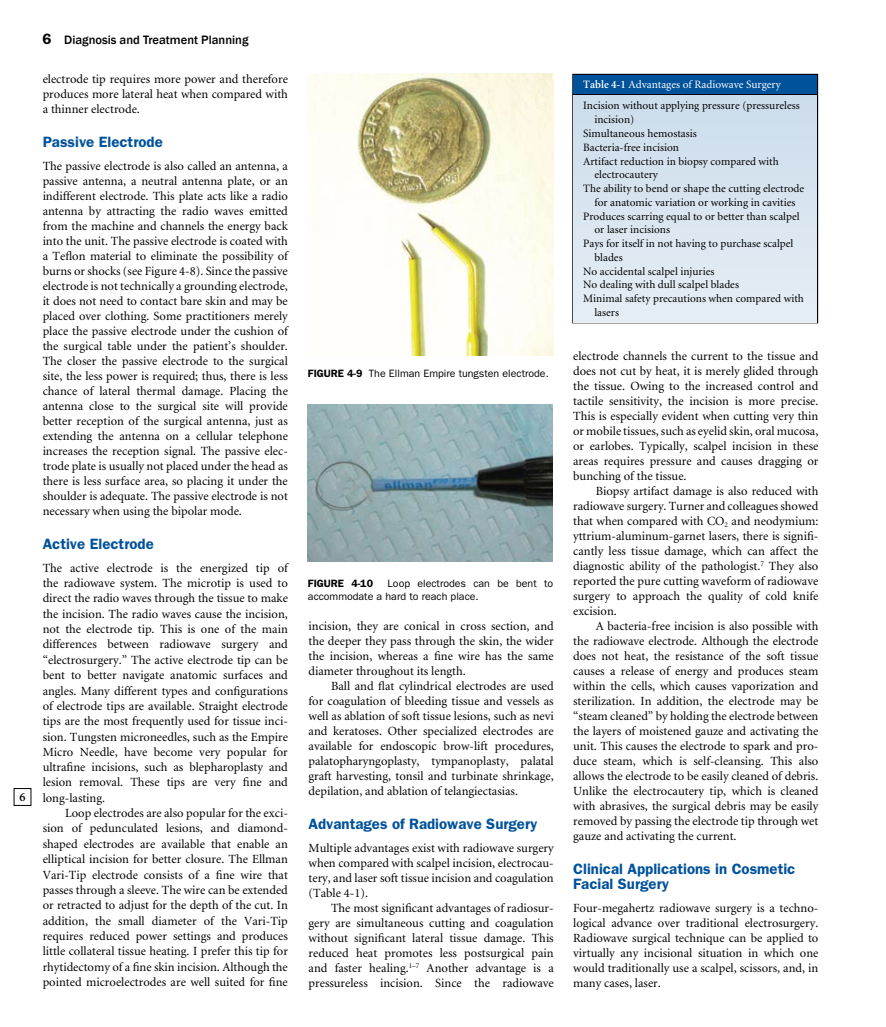
<style>
.page{position:relative;width:886px;height:1027px;background:#fff}
.page>*{position:absolute;margin:0;border:0;box-sizing:border-box;transform-origin:0 0}
.t1{font:600 15px/15px "Franklin Gothic";color:#00529b}
.t2{font:12.5px/15px "Minion";color:#000;text-align:justify}
.t3{font:500 12.5px "Franklin Gothic";color:#000}
.t4{font:600 12.5px "Minion";color:#000}
.t5{font:11.25px/21.9px "Minion";color:#000}
.t6{font:10.62px/13.8px "Franklin Gothic";color:#000}
.t7{font:600 10.62px "Franklin Gothic";color:#000}
.s1{font-weight:600}
.s2{font-weight:600;color:#fff}
.s3{color:#fff}
</style>
<div class="page">
<img style="left:308px;top:74px;width:245px;height:281px">
<img style="left:308px;top:405px;width:244px;height:156px">
<hr style="left:572px;top:94px;width:245px;height:1px;background:#000">
<div style="left:573px;top:75px;width:243px;height:19px;background:#00529b"></div>
<div style="left:573px;top:95px;width:243px;height:227px;background:#d9e5f0"></div>
<p class="t4" style="left:19px;top:790px;width:8px">6</p>
<p class="t3" style="left:64px;top:32px;width:186px">Diagnosis and Treatment Planning</p>
<p class="t2" style="left:43px;top:72px;width:247px">electrode tip requires more power and therefore produces more lateral heat when compared with a thinner electrode.</p>
<p class="t1" style="left:43px;top:134px;width:121px">Passive Electrode</p>
<p class="t2" style="left:43px;top:158px;width:247px">The passive electrode is also called an antenna, a passive antenna, a neutral antenna plate, or an indifferent electrode. This plate acts like a radio antenna by attracting the radio waves emitted from the machine and channels the energy back into the unit. The passive electrode is coated with a Teflon material to eliminate the possibility of burns or shocks (see Figure 4-8). Since the passive electrode is not technically a grounding electrode, it does not need to contact bare skin and may be placed over clothing. Some practitioners merely place the passive electrode under the cushion of the surgical table under the patient’s shoulder.<br>The closer the passive electrode to the surgical site, the less power is required; thus, there is less chance of lateral thermal damage. Placing the antenna close to the surgical site will provide better reception of the surgical antenna, just as extending the antenna on a cellular telephone increases the reception signal. The passive elec&shy;trode plate is usually not placed under the head as there is less surface area, so placing it under the shoulder is adequate. The passive electrode is not necessary when using the bipolar mode.</p>
<p class="t1" style="left:43px;top:536px;width:113px">Active Electrode</p>
<p class="t2" style="left:43px;top:560px;width:247px;line-height:15.4px">The active electrode is the energized tip of the radiowave system. The microtip is used to direct the radio waves through the tissue to make the incision. The radio waves cause the incision, not the electrode tip. This is one of the main differences between radiowave surgery and “electrosurgery.” The active electrode tip can be bent to better navigate anatomic surfaces and angles. Many different types and configurations of electrode tips are available. Straight electrode tips are the most frequently used for tissue inci&shy;sion. Tungsten microneedles, such as the Empire Micro Needle, have become very popular for ultrafine incisions, such as blepharoplasty and lesion removal. These tips are very fine and long-lasting.</p>
<p class="t2" style="left:43px;top:805px;width:247px;line-height:15.4px;text-indent:22px">Loop electrodes are also popular for the exci&shy;sion of pedunculated lesions, and diamond&shy;shaped electrodes are available that enable an elliptical incision for better closure. The Ellman Vari-Tip electrode consists of a fine wire that passes through a sleeve. The wire can be extended or retracted to adjust for the depth of the cut. In addition, the small diameter of the Vari-Tip requires reduced power settings and produces little collateral tissue heating. I prefer this tip for rhytidectomy of a fine skin incision. Although the pointed microelectrodes are well suited for fine</p>
<p class="t6" style="left:308px;top:366px;width:242px"><span class="s1">Figure 4-9</span> The Ellman Empire tungsten electrode.</p>
<p class="t7" style="left:308px;top:576px;width:67px">Figure 4-10</p>
<p class="t6" style="left:308px;top:576px;width:247px;text-indent:80px">Loop electrodes can be bent to accommodate a hard to reach place.</p>
<p class="t2" style="left:308px;top:619px;width:246px">incision, they are conical in cross section, and the deeper they pass through the skin, the wider the incision, whereas a fine wire has the same diameter throughout its length.</p>
<p class="t2" style="left:308px;top:679px;width:247px;text-indent:22px">Ball and flat cylindrical electrodes are used for coagulation of bleeding tissue and vessels as well as ablation of soft tissue lesions, such as nevi and keratoses. Other specialized electrodes are available for endoscopic brow-lift procedures, palatopharyngoplasty, tympanoplasty, palatal graft harvesting, tonsil and turbinate shrinkage, depilation, and ablation of telangiectasias.</p>
<p class="t1" style="left:308px;top:816px;width:230px">Advantages of Radiowave Surgery</p>
<p class="t2" style="left:308px;top:840px;width:247px">Multiple advantages exist with radiowave surgery when compared with scalpel incision, electrocau&shy;tery, and laser soft tissue incision and coagulation (Table 4-1).</p>
<p class="t2" style="left:308px;top:900px;width:247px;text-indent:22px">The most significant advantages of radiosur&shy;gery are simultaneous cutting and coagulation without significant lateral tissue damage. This reduced heat promotes less postsurgical pain and faster healing.<sup>1–7</sup> Another advantage is a pressureless incision. Since the radiowave</p>
<p class="t5" style="left:583px;top:73px;width:218px"><span class="s2">Table 4-1</span> <span class="s3">Advantages of Radiowave Surgery<br></span>Incision without applying pressure (pressureless</p>
<p class="t5" style="left:594px;top:109px;width:41px">incision)</p>
<p class="t5" style="left:583px;top:123px;width:115px">Simultaneous hemostasis</p>
<p class="t5" style="left:583px;top:136px;width:97px">Bacteria-free incision</p>
<p class="t5" style="left:583px;top:150px;width:197px">Artifact reduction in biopsy compared with</p>
<p class="t5" style="left:594px;top:164px;width:65px">electrocautery</p>
<p class="t5" style="left:583px;top:178px;width:222px">The ability to bend or shape the cutting electrode</p>
<p class="t5" style="left:594px;top:191px;width:202px">for anatomic variation or working in cavities</p>
<p class="t5" style="left:583px;top:205px;width:218px">Produces scarring equal to or better than scalpel</p>
<p class="t5" style="left:594px;top:219px;width:77px">or laser incisions</p>
<p class="t5" style="left:583px;top:233px;width:212px">Pays for itself in not having to purchase scalpel</p>
<p class="t5" style="left:594px;top:246px;width:30px">blades</p>
<p class="t5" style="left:583px;top:260px;width:133px">No accidental scalpel injuries</p>
<p class="t5" style="left:583px;top:274px;width:157px">No dealing with dull scalpel blades</p>
<p class="t5" style="left:583px;top:288px;width:222px">Minimal safety precautions when compared with</p>
<p class="t5" style="left:594px;top:301px;width:26px">lasers</p>
<p class="t2" style="left:573px;top:348px;width:247px">electrode channels the current to the tissue and does not cut by heat, it is merely glided through the tissue. Owing to the increased control and tactile sensitivity, the incision is more precise.<br>This is especially evident when cutting very thin or mobile tissues, such as eyelid skin, oral mucosa, or earlobes. Typically, scalpel incision in these areas requires pressure and causes dragging or bunching of the tissue.</p>
<p class="t2" style="left:573px;top:483px;width:247px;text-indent:22px">Biopsy artifact damage is also reduced with radiowave surgery. Turner and colleagues showed that when compared with CO<sub>2</sub> and neodymium: yttrium-aluminum-garnet lasers, there is signifi&shy;cantly less tissue damage, which can affect the diagnostic ability of the pathologist.<sup>7</sup> They also reported the pure cutting waveform of radiowave surgery to approach the quality of cold knife excision.</p>
<p class="t2" style="left:573px;top:618px;width:247px;text-indent:22px">A bacteria-free incision is also possible with the radiowave electrode. Although the electrode does not heat, the resistance of the soft tissue causes a release of energy and produces steam within the cells, which causes vaporization and sterilization. In addition, the electrode may be “steam cleaned” by holding the electrode between the layers of moistened gauze and activating the unit. This causes the electrode to spark and pro&shy;duce steam, which is self-cleansing. This also allows the electrode to be easily cleaned of debris.<br>Unlike the electrocautery tip, which is cleaned with abrasives, the surgical debris may be easily removed by passing the electrode tip through wet gauze and activating the current.</p>
<p class="t1" style="left:573px;top:861px;width:223px">Clinical Applications in Cosmetic<br>Facial Surgery</p>
<p class="t2" style="left:573px;top:900px;width:247px">Four-megahertz radiowave surgery is a techno&shy;logical advance over traditional electrosurgery.<br>Radiowave surgical technique can be applied to virtually any incisional situation in which one would traditionally use a scalpel, scissors, and, in many cases, laser.</p>
</div>
